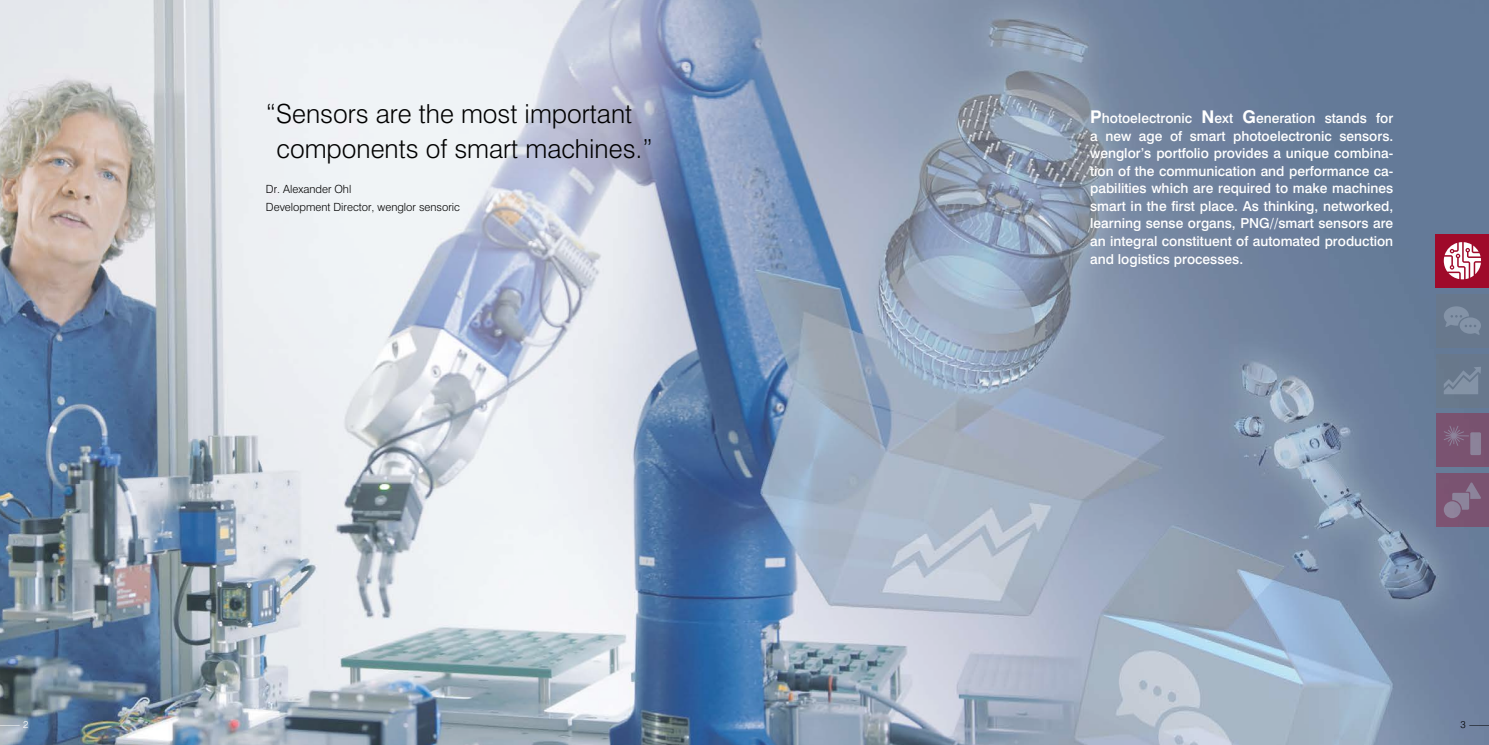
<style>
.page{position:relative;width:1489px;height:745px;background:#fff}
.page>*{position:absolute;margin:0;border:0;box-sizing:border-box;transform-origin:0 0}
.t1{font:300 26.25px/35px "Swiss 721 BT";color:#000}
.t2{font:500 13.75px/17.5px "Swiss 721 BT";color:#fff;text-align:justify}
.t3{font:300 11.25px/17.5px "Swiss 721 BT";color:#000}
.t4{font:300 10px "Swiss 721 BT";color:#fff;scale:3 1}
.t5{font:300 10px "Swiss 721 BT";color:#000}
.s1{font-weight:700;font-size:17.5px}
</style>
<div class="page">
<img style="left:0;top:0;width:1488px;height:744px">
<div style="left:1435px;top:294px;width:53px;height:53px;background:#68788d"></div>
<svg style="left:1444px;top:306px;width:36px;height:29px"></svg>
<div style="left:1435px;top:413px;width:53px;height:53px;background:#7a5370"></div>
<svg style="left:1444px;top:426px;width:24px;height:19px"></svg>
<div style="left:1470px;top:432px;width:10px;height:23px;background:#8c839a;border-radius:2px"></div>
<div style="left:1435px;top:353px;width:53px;height:54px;background:#68788d"></div>
<svg style="left:1444px;top:367px;width:36px;height:27px"></svg>
<div style="left:1435px;top:473px;width:53px;height:53px;background:#7a5371"></div>
<svg style="left:1452px;top:482px;width:29px;height:27px"></svg>
<svg style="left:1443px;top:501px;width:17px;height:17px"></svg>
<div style="left:1435px;top:234px;width:53px;height:53px;background:#9f0a2a"></div>
<svg style="left:1443px;top:242px;width:37px;height:37px"></svg>
<h1 class="t1" style="left:276px;top:96px;width:378px;text-indent:-11px">“Sensors are the most important components of smart machines.”</h1>
<p class="t3" style="left:266px;top:180px;width:195px">Dr. Alexander Ohl<br>Development Director, wenglor sensoric</p>
<p class="t2" style="left:1090px;top:109px;width:304px"><span class="s1">P</span>hotoelectronic <span class="s1">N</span>ext <span class="s1">G</span>eneration stands for a new age of smart photoelectronic sensors. wenglor’s portfolio provides a unique combina&shy;tion of the communication and performance ca&shy;pabilities which are required to make machines smart in the first place. As thinking, networked, learning sense organs, PNG//smart sensors are an integral constituent of automated production and logistics processes.</p>
<p class="t4" style="left:-11px;top:718px;width:15px">— 2</p>
<p class="t5" style="left:1460px;top:718px;width:41px">3 —</p>
</div>
